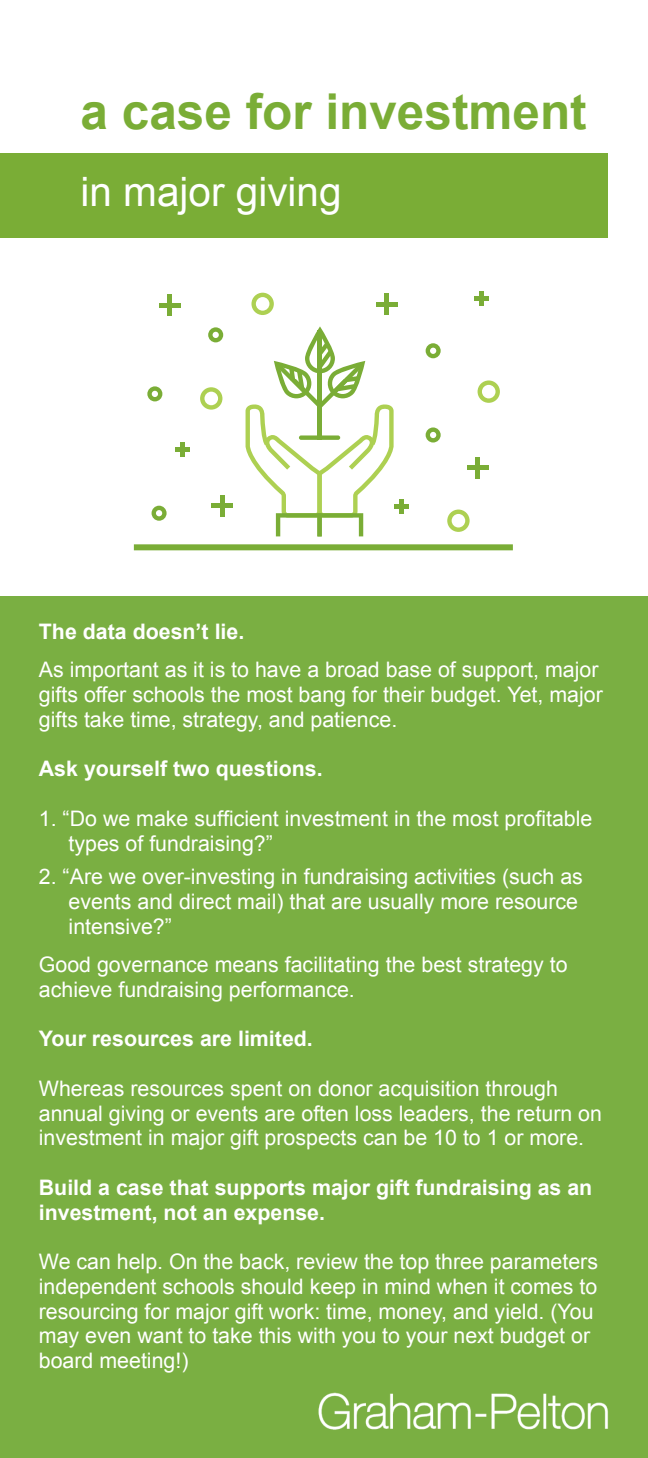
<style>
.page{position:relative;width:648px;height:1458px;background:#fff}
.page>*{position:absolute;margin:0;border:0;box-sizing:border-box;transform-origin:0 0}
.t1{font:700 49.5px "Arial";color:#7aad36}
.t2{font:40.5px "Arial";color:#fff}
.t3{font:21.38px/24.8px "Arial";color:#fff}
.t4{font:700 21.38px/24.8px "Arial";color:#fff}
</style>
<div class="page">
<svg style="left:246px;top:326px;width:148px;height:210px"></svg>
<div style="left:299px;top:435px;width:41px;height:5px;background:#7aad36;border-radius:2px"></div>
<div style="left:220px;top:495px;width:5px;height:22px;background:#7aad36"></div>
<hr style="left:212px;top:504px;width:21px;height:4px;background:#7aad36">
<hr style="left:385px;top:293px;width:4px;height:22px;background:#7aad36">
<hr style="left:376px;top:302px;width:22px;height:4px;background:#7aad36">
<div style="left:475px;top:457px;width:5px;height:21px;background:#7aad36"></div>
<div style="left:467px;top:465px;width:21px;height:5px;background:#7aad36"></div>
<hr style="left:168px;top:295px;width:4px;height:21px;background:#7aad36">
<div style="left:159px;top:303px;width:22px;height:5px;background:#7aad36"></div>
<div style="left:479px;top:291px;width:5px;height:14px;background:#7aad36"></div>
<div style="left:475px;top:296px;width:14px;height:5px;background:#7aad36"></div>
<hr style="left:400px;top:499px;width:4px;height:14px;background:#7aad36">
<hr style="left:395px;top:504px;width:14px;height:4px;background:#7aad36">
<div style="left:180px;top:443px;width:5px;height:14px;background:#7aad36"></div>
<div style="left:175px;top:447px;width:14px;height:5px;background:#7aad36"></div>
<svg style="left:200px;top:387px;width:22px;height:23px"></svg>
<svg style="left:251px;top:293px;width:23px;height:22px"></svg>
<svg style="left:447px;top:510px;width:23px;height:22px"></svg>
<svg style="left:478px;top:380px;width:22px;height:23px"></svg>
<svg style="left:426px;top:427px;width:15px;height:16px"></svg>
<svg style="left:152px;top:506px;width:15px;height:15px"></svg>
<svg style="left:208px;top:327px;width:15px;height:15px"></svg>
<svg style="left:426px;top:343px;width:15px;height:15px"></svg>
<svg style="left:147px;top:386px;width:15px;height:15px"></svg>
<div style="left:134px;top:544px;width:379px;height:6px;background:#7aad36"></div>
<div style="left:0;top:153px;width:607px;height:84px;background:#7aad36"></div>
<div style="left:0;top:596px;width:648px;height:862px;background:#7aaf42"></div>
<img style="left:318px;top:1392px;width:290px;height:38px">
<p class="t1" style="left:81px;top:79px;width:508px">a case for investment</p>
<p class="t2" style="left:81px;top:165px;width:263px">in major giving</p>
<p class="t4" style="left:39px;top:620px;width:207px">The data doesn’t lie.</p>
<p class="t3" style="left:39px;top:658px;width:565px">As important as it is to have a broad base of support, major gifts offer schools the most bang for their budget. Yet, major gifts take time, strategy, and patience.</p>
<p class="t4" style="left:39px;top:757px;width:285px">Ask yourself two questions.</p>
<p class="t3" style="left:39px;top:806px;width:555px">1. “Do we make sufficient investment in the most profitable</p>
<p class="t3" style="left:69px;top:831px;width:206px">types of fundraising?”</p>
<p class="t3" style="left:39px;top:865px;width:546px">2. “Are we over-investing in fundraising activities (such as</p>
<p class="t3" style="left:69px;top:890px;width:511px">events and direct mail) that are usually more resource</p>
<p class="t3" style="left:69px;top:914px;width:105px">intensive?”</p>
<p class="t3" style="left:39px;top:953px;width:530px">Good governance means facilitating the best strategy to achieve fundraising performance.</p>
<p class="t4" style="left:39px;top:1027px;width:276px">Your resources are limited.</p>
<p class="t3" style="left:39px;top:1076px;width:565px">Whereas resources spent on donor acquisition through annual giving or events are often loss leaders, the return on investment in major gift prospects can be 10 to 1 or more.</p>
<p class="t4" style="left:39px;top:1176px;width:555px">Build a case that supports major gift fundraising as an investment, not an expense.</p>
<p class="t3" style="left:39px;top:1250px;width:561px">We can help. On the back, review the top three parameters independent schools should keep in mind when it comes to resourcing for major gift work: time, money, and yield. (You may even want to take this with you to your next budget or board meeting!)</p>
</div>
